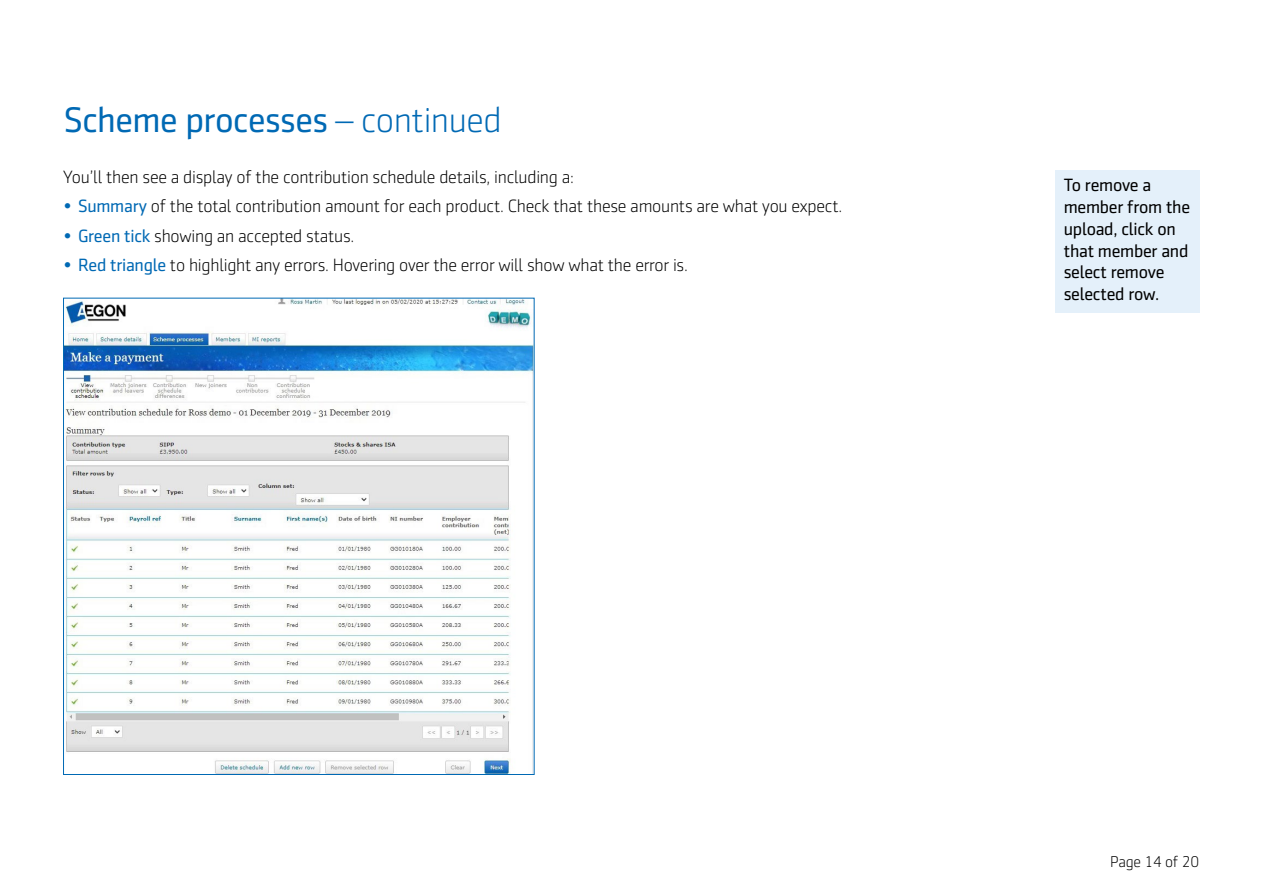
<style>
.page{position:relative;width:1263px;height:893px;background:#fff}
.page>*{position:absolute;margin:0;border:0;box-sizing:border-box;transform-origin:0 0}
.t1{font:36px "Sentico Sans DT";letter-spacing:-.015em;color:#0069b4}
.t2{font:300 18px "Sentico Sans DT";letter-spacing:-.015em;color:#000}
.t3{font:18px/21.8px "Sentico Sans DT";letter-spacing:-.015em;color:#000}
.t4{font:300 15.75px "Sentico Sans DT";letter-spacing:-.015em;color:#000}
.s1{font-weight:300}
.s2{color:#0069b4}
.s3{font-weight:400;color:#0069b4}
</style>
<div class="page">
<img style="left:65px;top:300px;width:467px;height:473px">
<div style="left:1055px;top:170px;width:145px;height:143px;background:#e4f0fa"></div>
<h1 class="t1" style="left:64px;top:100px;width:439px">Scheme processes <span class="s1">– continued</span></h1>
<p class="t2" style="left:63px;top:167px;width:512px">You’ll then see a display of the contribution schedule details, including a:</p>
<p class="t2" style="left:63px;top:197px;width:781px"><span class="s2">•</span> <span class="s3">Summary</span> of the total contribution amount for each product. Check that these amounts are what you expect.</p>
<p class="t2" style="left:63px;top:226px;width:293px"><span class="s2">•</span> <span class="s3">Green tick</span> showing an accepted status.</p>
<p class="t2" style="left:63px;top:256px;width:626px"><span class="s2">•</span> <span class="s3">Red triangle</span> to highlight any errors. Hovering over the error will show what the error is.</p>
<p class="t3" style="left:1064px;top:174px;width:128px">To remove a member from the upload, click on that member and select remove selected row.</p>
<p class="t4" style="left:1110px;top:854px;width:91px">Page 14 of 20</p>
</div>
